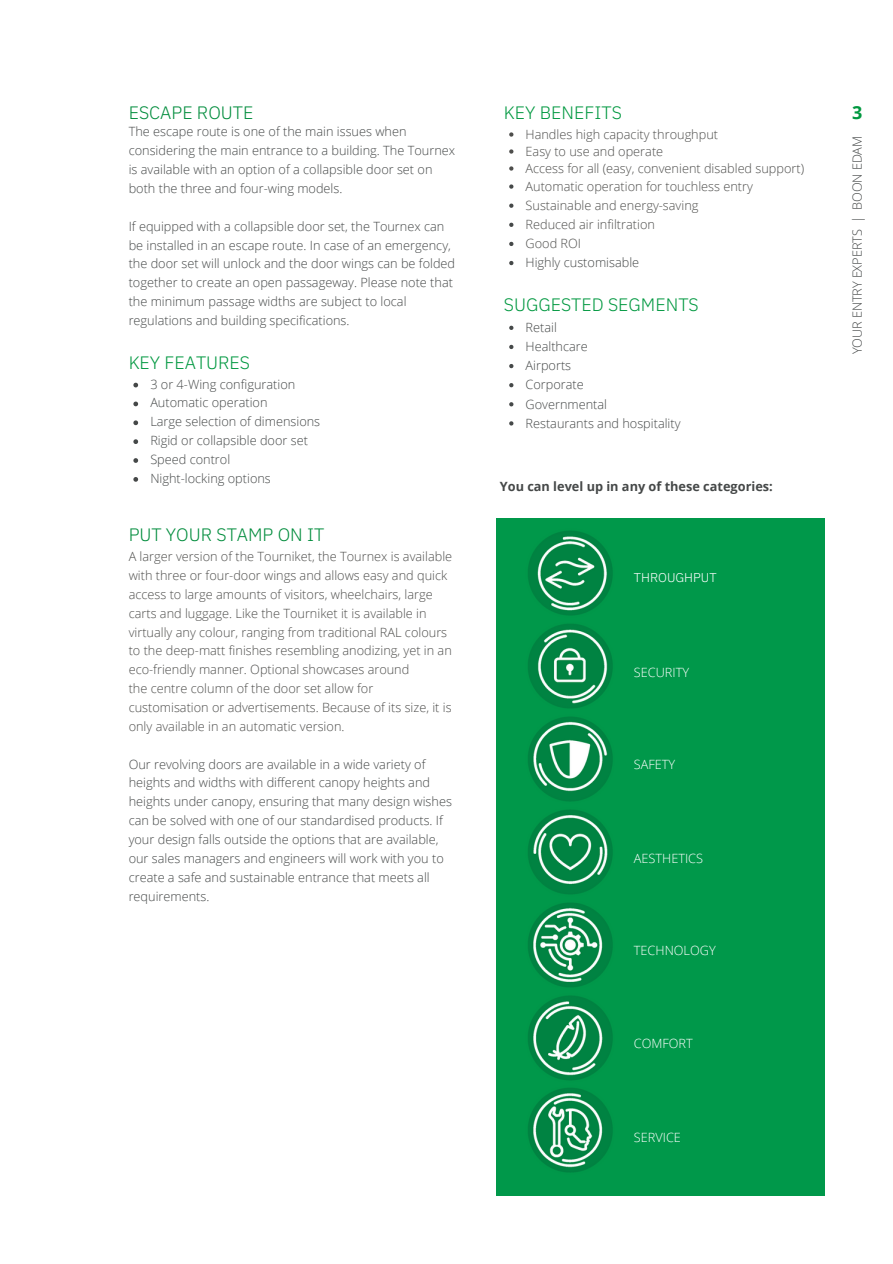
<style>
.page{position:relative;width:893px;height:1264px;background:#fff}
.page>*{position:absolute;margin:0;border:0;box-sizing:border-box;transform-origin:0 0}
.t1{font:300 18px "IBM Plex Sans";color:#009840}
.t2{font:300 18px "IBM Plex Sans";color:#008c3c}
.t3{font:700 18px "Open Sans";color:#009840}
.t4{font:300 12.75px/18.9px "Open Sans";color:#454848}
.t5{font:300 12.75px/18.9px "Open Sans";color:#4e4e4c}
.t6{font:300 12.75px "Open Sans";color:#fff}
.t7{font:700 12.75px "Open Sans";color:#454848}
.t8{font:300 12.75px "IBM Plex Sans";color:#fff}
</style>
<div class="page">
<img style="left:496px;top:519px;width:328px;height:676px">
<svg style="left:133px;top:383px;width:5px;height:4px"></svg>
<svg style="left:133px;top:401px;width:5px;height:5px"></svg>
<svg style="left:133px;top:420px;width:5px;height:5px"></svg>
<svg style="left:133px;top:439px;width:5px;height:5px"></svg>
<svg style="left:133px;top:458px;width:5px;height:5px"></svg>
<svg style="left:133px;top:477px;width:5px;height:5px"></svg>
<svg style="left:509px;top:132px;width:4px;height:5px"></svg>
<svg style="left:509px;top:149px;width:4px;height:5px"></svg>
<svg style="left:509px;top:166px;width:4px;height:5px"></svg>
<svg style="left:509px;top:184px;width:4px;height:5px"></svg>
<svg style="left:509px;top:203px;width:4px;height:5px"></svg>
<svg style="left:509px;top:223px;width:4px;height:4px"></svg>
<svg style="left:509px;top:242px;width:4px;height:4px"></svg>
<svg style="left:509px;top:261px;width:4px;height:4px"></svg>
<svg style="left:509px;top:326px;width:4px;height:4px"></svg>
<svg style="left:509px;top:345px;width:4px;height:4px"></svg>
<svg style="left:509px;top:364px;width:4px;height:4px"></svg>
<svg style="left:509px;top:383px;width:4px;height:4px"></svg>
<svg style="left:509px;top:402px;width:4px;height:4px"></svg>
<svg style="left:509px;top:421px;width:4px;height:4px"></svg>
<h1 class="t2" style="left:129px;top:100px;width:126px">ESCAPE ROUTE</h1>
<p class="t4" style="left:129px;top:122px;width:328px">The escape route is one of the main issues when considering the main entrance to a building. The Tournex is available with an option of a collapsible door set on both the three and four-wing models.</p>
<p class="t4" style="left:129px;top:216px;width:328px">If equipped with a collapsible door set, the Tournex can be installed in an escape route. In case of an emergency, the door set will unlock and the door wings can be folded together to create an open passageway. Please note that the minimum passage widths are subject to local regulations and building specifications.</p>
<h1 class="t1" style="left:129px;top:350px;width:123px">KEY FEATURES</h1>
<p class="t4" style="left:150px;top:374px;width:171px">3 or 4-Wing configuration<br>Automatic operation<br>Large selection of dimensions<br>Rigid or collapsible door set<br>Speed control<br>Night-locking options</p>
<h1 class="t2" style="left:129px;top:522px;width:197px">PUT YOUR STAMP ON IT</h1>
<p class="t5" style="left:129px;top:546px;width:325px">A larger version of the Tourniket, the Tournex is available with three or four-door wings and allows easy and quick access to large amounts of visitors, wheelchairs, large carts and luggage. Like the Tourniket it is available in virtually any colour, ranging from traditional RAL colours to the deep-matt finishes resembling anodizing, yet in an eco-friendly manner. Optional showcases around<br>the centre column of the door set allow for customisation or advertisements. Because of its size, it is only available in an automatic version.</p>
<p class="t4" style="left:129px;top:754px;width:325px">Our revolving doors are available in a wide variety of heights and widths with different canopy heights and heights under canopy, ensuring that many design wishes can be solved with one of our standardised products. If your design falls outside the options that are available, our sales managers and engineers will work with you to create a safe and sustainable entrance that meets all requirements.</p>
<h1 class="t1" style="left:504px;top:100px;width:119px">KEY BENEFITS</h1>
<p class="t5" style="left:525px;top:125px;width:280px;line-height:18.1px">Handles high capacity throughput<br>Easy to use and operate<br>Access for all (easy, convenient disabled support)<br>Automatic operation for touchless entry<br>Sustainable and energy-saving<br>Reduced air infiltration<br>Good ROI</p>
<p class="t4" style="left:525px;top:253px;width:115px">Highly customisable</p>
<h1 class="t1" style="left:504px;top:292px;width:196px">SUGGESTED SEGMENTS</h1>
<p class="t4" style="left:525px;top:317px;width:156px">Retail<br>Healthcare<br>Airports<br>Corporate<br>Governmental<br>Restaurants and hospitality</p>
<p class="t7" style="left:500px;top:477px;width:274px">You can level up in any of these categories:</p>
<p class="t8" style="left:634px;top:569px;width:84px">THROUGHPUT</p>
<p class="t6" style="left:634px;top:663px;width:57px">SECURITY</p>
<p class="t6" style="left:634px;top:755px;width:43px">SAFETY</p>
<p class="t6" style="left:634px;top:849px;width:71px">AESTHETICS</p>
<p class="t6" style="left:634px;top:941px;width:83px">TECHNOLOGY</p>
<p class="t6" style="left:634px;top:1034px;width:60px">COMFORT</p>
<p class="t6" style="left:634px;top:1127px;width:48px">SERVICE</p>
<h1 class="t3" style="left:852px;top:100px;width:12px">3</h1>
<p class="t4" style="left:847px;top:354px;width:220px;rotate:-90deg">YOUR ENTRY EXPERTS | BOON EDAM</p>
</div>
